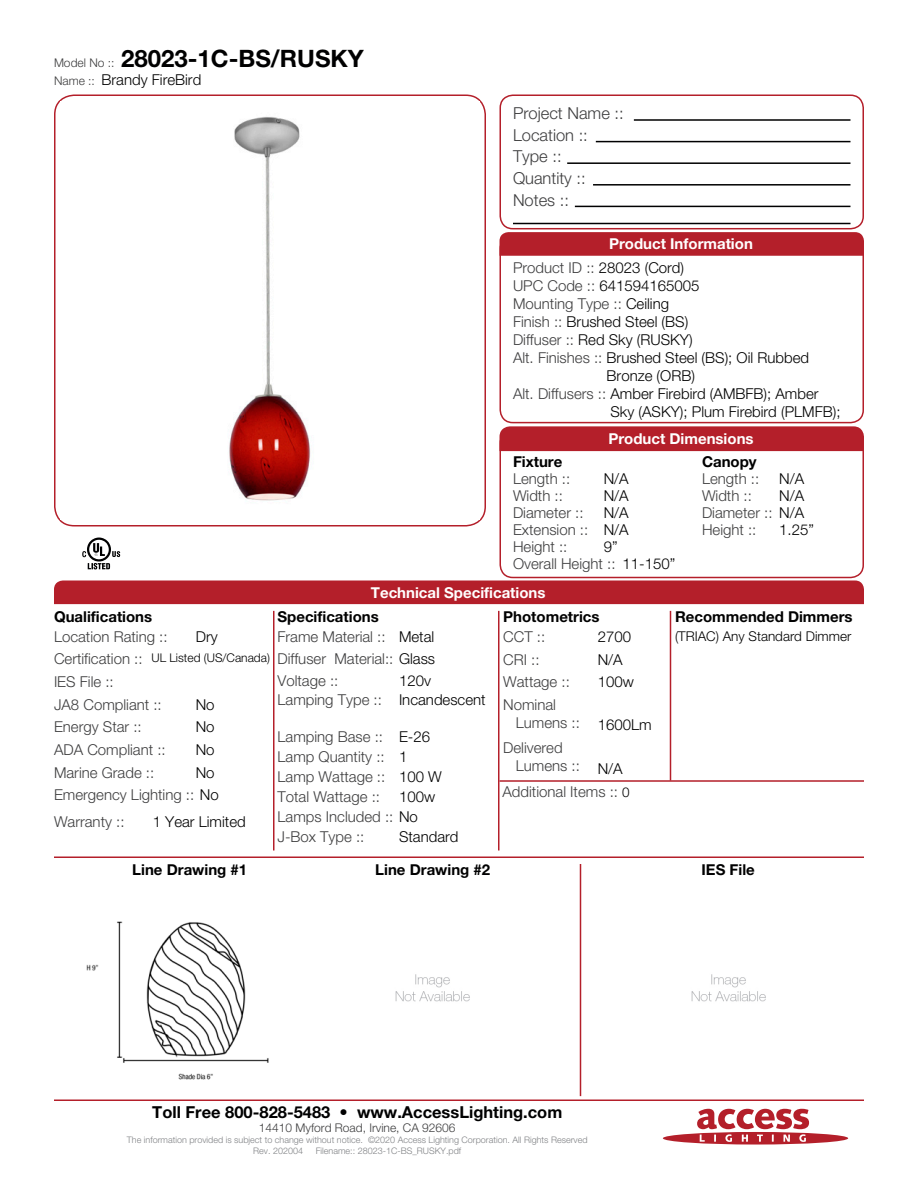
<style>
.page{position:relative;width:918px;height:1188px;background:#fff}
.page>*{position:absolute;margin:0;border:0;box-sizing:border-box;transform-origin:0 0}
.t1{font:700 24px "Helvetica Neue LT Std";color:#000001}
.Left_Justify{font:300 16.5px "Helvetica Neue LT Std";color:#3e3e3f}
.t2{font:700 16.5px "Helvetica Neue LT Std";color:#000001}
.Left_Justify-2{font:300 15px/18px "Helvetica Neue LT Std";color:#3e3e3f}
.Left_Justify-3{font:300 15px/18px "Helvetica Neue LT Std";color:#000001}
.Left_Justify-4{font:700 15px "Helvetica Neue LT Std";color:#000001}
.t3{font:700 15px "Helvetica Neue LT Std";color:#fff}
.Left_Justify-5{font:300 13.5px "Helvetica Neue LT Std";color:#000001}
.t4{font:300 12px "Helvetica Neue LT Std";color:#3e3e3f}
.Left_Justify-6{font:300 12px "Helvetica Neue LT Std";color:#000001}
.t5{font:300 9px "Helvetica Neue LT Std";color:#808285}
.s1{font-weight:300;font-size:12px;color:#3e3e3f}
.s2{font-size:12px;color:#3e3e3f}
.s3{color:#000001}
.s4{color:#3e3e3f}
.s5{font-size:13.5px;color:#000001}
</style>
<div class="page">
<svg style="left:663px;top:1109px;width:185px;height:36px"></svg>
<div style="left:499px;top:94px;width:365px;height:135px;border:2px solid #b41f2a;border-radius:13px"></div>
<div style="left:499px;top:235px;width:365px;height:188px;border:2px solid #b41f2a;border-radius:13px"></div>
<div style="left:499px;top:430px;width:365px;height:148px;border:2px solid #b41f2a;border-radius:13px"></div>
<hr style="left:634px;top:119px;width:217px;height:2px;background:#000001">
<hr style="left:596px;top:141px;width:254px;height:1px;background:#000001">
<hr style="left:593px;top:184px;width:258px;height:2px;background:#000001">
<hr style="left:567px;top:162px;width:283px;height:2px;background:#000001">
<hr style="left:575px;top:206px;width:275px;height:1px;background:#000001">
<hr style="left:513px;top:223px;width:337px;height:1px;background:#000001">
<svg style="left:500px;top:232px;width:364px;height:24px;background:#b5232d"></svg>
<div style="left:500px;top:426px;width:364px;height:25px;background:#b41f2a"></div>
<div style="left:54px;top:580px;width:810px;height:24px;background:#b41f2a"></div>
<hr style="left:54px;top:856px;width:810px;height:2px;background:#b41f2a">
<hr style="left:54px;top:1100px;width:810px;height:1px;background:#b41f2a">
<hr style="left:670px;top:611px;width:1px;height:170px;background:#b41f2a">
<hr style="left:580px;top:864px;width:1px;height:232px;background:#b41f2a">
<hr style="left:498px;top:611px;width:2px;height:239px;background:#b41f2a">
<hr style="left:273px;top:611px;width:1px;height:239px;background:#b41f2a">
<div style="left:54px;top:94px;width:432px;height:432px;border:2px solid #b41f2a;border-radius:20px"></div>
<hr style="left:500px;top:780px;width:364px;height:2px;background:#b41f2a">
<img style="left:61px;top:117px;width:418px;height:403px">
<svg style="left:82px;top:538px;width:39px;height:32px"></svg>
<img style="left:86px;top:921px;width:183px;height:159px">
<img style="left:395px;top:974px;width:75px;height:28px">
<img style="left:691px;top:974px;width:75px;height:28px">
<p class="t1" style="left:54px;top:44px;width:311px"><span class="s1">Model No ::</span> 28023-1C-BS/RUSKY</p>
<p class="Left_Justify-3" style="left:54px;top:70px;width:149px"><span class="s2">Name ::</span> Brandy FireBird</p>
<p class="Left_Justify" style="left:513px;top:103px;width:112px">Project Name ::</p>
<p class="Left_Justify" style="left:513px;top:125px;width:76px">Location ::</p>
<p class="Left_Justify" style="left:513px;top:146px;width:50px">Type ::</p>
<p class="Left_Justify" style="left:513px;top:168px;width:74px">Quantity ::</p>
<p class="Left_Justify" style="left:513px;top:190px;width:57px">Notes ::</p>
<p class="t3" style="left:609px;top:235px;width:145px">Product Information</p>
<p class="Left_Justify-2" style="left:513px;top:259px;width:173px">Product ID :: <span class="s3">28023 (Cord)</span></p>
<p class="Left_Justify-3" style="left:513px;top:277px;width:188px"><span class="s4">UPC Code ::</span> 641594165005</p>
<p class="Left_Justify-2" style="left:513px;top:295px;width:158px">Mounting Type :: <span class="s3">Ceiling</span></p>
<p class="Left_Justify-3" style="left:513px;top:313px;width:177px"><span class="s4">Finish ::</span> Brushed Steel (BS)</p>
<p class="Left_Justify-3" style="left:513px;top:331px;width:181px"><span class="s4">Diffuser ::</span> Red Sky (RUSKY)</p>
<p class="Left_Justify-3" style="left:607px;top:349px;width:204px;text-indent:-94px"><span class="s4">Alt. Finishes ::</span> Brushed Steel (BS); Oil Rubbed<br>Bronze (ORB)</p>
<p class="Left_Justify-3" style="left:610px;top:385px;width:232px;text-indent:-97px"><span class="s4">Alt. Diffusers ::</span> Amber Firebird (AMBFB); Amber<br>Sky (ASKY); Plum Firebird (PLMFB);</p>
<p class="t3" style="left:608px;top:429px;width:147px">Product Dimensions</p>
<p class="Left_Justify-4" style="left:513px;top:453px;width:51px">Fixture</p>
<p class="Left_Justify-4" style="left:702px;top:453px;width:56px">Canopy</p>
<p class="Left_Justify-2" style="left:513px;top:470px;width:59px">Length ::</p>
<p class="Left_Justify-3" style="left:604px;top:470px;width:27px">N/A</p>
<p class="Left_Justify-2" style="left:702px;top:470px;width:59px">Length ::</p>
<p class="Left_Justify-3" style="left:779px;top:470px;width:27px">N/A</p>
<p class="Left_Justify-2" style="left:513px;top:487px;width:51px">Width ::</p>
<p class="Left_Justify-2" style="left:513px;top:537px;width:56px">Height ::</p>
<p class="Left_Justify-3" style="left:604px;top:487px;width:27px">N/A</p>
<p class="Left_Justify-3" style="left:604px;top:537px;width:15px">9”</p>
<p class="Left_Justify-3" style="left:779px;top:487px;width:27px">N/A</p>
<p class="Left_Justify-2" style="left:702px;top:487px;width:51px">Width ::</p>
<p class="Left_Justify-3" style="left:604px;top:503px;width:27px">N/A</p>
<p class="Left_Justify-2" style="left:702px;top:503px;width:104px">Diameter :: <span class="s3">N/A</span></p>
<p class="Left_Justify-3" style="left:604px;top:520px;width:27px">N/A</p>
<p class="Left_Justify-3" style="left:779px;top:520px;width:36px">1.25”</p>
<p class="Left_Justify-2" style="left:513px;top:503px;width:72px">Diameter ::</p>
<p class="Left_Justify-2" style="left:513px;top:520px;width:77px">Extension ::</p>
<p class="Left_Justify-2" style="left:702px;top:520px;width:56px">Height ::</p>
<p class="Left_Justify-2" style="left:513px;top:554px;width:104px">Overall Height ::</p>
<p class="Left_Justify-3" style="left:622px;top:554px;width:54px">11-150”</p>
<p class="t3" style="left:371px;top:583px;width:176px">Technical Specifications</p>
<p class="Left_Justify-4" style="left:54px;top:607px;width:100px">Qualifications</p>
<p class="Left_Justify-4" style="left:503px;top:607px;width:98px">Photometrics</p>
<p class="Left_Justify-4" style="left:675px;top:607px;width:179px">Recommended Dimmers</p>
<p class="Left_Justify-4" style="left:278px;top:607px;width:103px">Specifications</p>
<p class="Left_Justify-3" style="left:196px;top:627px;width:23px">Dry</p>
<p class="Left_Justify-3" style="left:598px;top:627px;width:35px">2700</p>
<p class="Left_Justify-5" style="left:675px;top:628px;width:178px">(TRIAC) Any Standard Dimmer</p>
<p class="Left_Justify-3" style="left:598px;top:650px;width:27px">N/A</p>
<p class="Left_Justify-3" style="left:598px;top:673px;width:38px">100w</p>
<p class="Left_Justify-3" style="left:598px;top:716px;width:55px">1600Lm</p>
<p class="Left_Justify-3" style="left:598px;top:759px;width:27px">N/A</p>
<p class="Left_Justify-2" style="left:54px;top:627px;width:115px">Location Rating ::</p>
<p class="Left_Justify-2" style="left:503px;top:627px;width:43px">CCT ::</p>
<p class="Left_Justify-2" style="left:503px;top:650px;width:38px">CRI ::</p>
<p class="Left_Justify-2" style="left:503px;top:673px;width:68px">Wattage ::</p>
<p class="Left_Justify-2" style="left:516px;top:695px;width:66px;text-indent:-13px">Nominal<br>Lumens ::</p>
<p class="Left_Justify-2" style="left:516px;top:738px;width:66px;text-indent:-13px">Delivered<br>Lumens ::</p>
<p class="Left_Justify-2" style="left:278px;top:627px;width:110px">Frame Material ::</p>
<p class="Left_Justify-2" style="left:278px;top:671px;width:62px">Voltage ::</p>
<p class="Left_Justify-3" style="left:399px;top:627px;width:37px">Metal</p>
<p class="Left_Justify-3" style="left:399px;top:671px;width:33px">120v</p>
<p class="Left_Justify-2" style="left:54px;top:650px;width:90px">Certification ::</p>
<p class="Left_Justify-2" style="left:54px;top:695px;width:109px">JA8 Compliant ::</p>
<p class="Left_Justify-2" style="left:278px;top:650px;width:159px">Diffuser Material:: <span class="s3">Glass</span></p>
<p class="Left_Justify-2" style="left:278px;top:691px;width:106px">Lamping Type ::</p>
<p class="Left_Justify-2" style="left:278px;top:727px;width:107px">Lamping Base ::</p>
<p class="Left_Justify-2" style="left:278px;top:747px;width:109px">Lamp Quantity ::</p>
<p class="Left_Justify-2" style="left:278px;top:767px;width:109px">Lamp Wattage ::</p>
<p class="Left_Justify-2" style="left:278px;top:787px;width:104px">Total Wattage ::</p>
<p class="Left_Justify-2" style="left:278px;top:808px;width:142px">Lamps Included :: <span class="s3">No</span></p>
<p class="Left_Justify-2" style="left:278px;top:828px;width:88px">J-Box Type ::</p>
<p class="Left_Justify-6" style="left:152px;top:651px;width:120px">UL Listed (US/Canada)</p>
<p class="Left_Justify-3" style="left:196px;top:695px;width:20px">No</p>
<p class="Left_Justify-3" style="left:196px;top:718px;width:20px">No</p>
<p class="Left_Justify-3" style="left:196px;top:740px;width:20px">No</p>
<p class="Left_Justify-3" style="left:196px;top:763px;width:20px">No</p>
<p class="Left_Justify-2" style="left:54px;top:673px;width:61px">IES File ::</p>
<p class="Left_Justify-2" style="left:54px;top:718px;width:89px">Energy Star ::</p>
<p class="Left_Justify-2" style="left:54px;top:740px;width:113px">ADA Compliant ::</p>
<p class="Left_Justify-2" style="left:54px;top:763px;width:102px">Marine Grade ::</p>
<p class="Left_Justify-2" style="left:54px;top:786px;width:166px">Emergency Lighting :: <span class="s3">No</span></p>
<p class="Left_Justify-3" style="left:399px;top:691px;width:88px">Incandescent</p>
<p class="Left_Justify-3" style="left:399px;top:727px;width:33px">E-26</p>
<p class="Left_Justify-3" style="left:399px;top:747px;width:10px">1</p>
<p class="Left_Justify-3" style="left:399px;top:767px;width:44px">100 W</p>
<p class="Left_Justify-3" style="left:399px;top:787px;width:38px">100w</p>
<p class="Left_Justify-2" style="left:502px;top:782px;width:129px">Additional Items :: <span class="s5">0</span></p>
<p class="Left_Justify-2" style="left:54px;top:813px;width:72px">Warranty ::</p>
<p class="Left_Justify-3" style="left:153px;top:813px;width:95px">1 Year Limited</p>
<p class="Left_Justify-3" style="left:399px;top:828px;width:61px">Standard</p>
<p class="Left_Justify-4" style="left:132px;top:860px;width:116px">Line Drawing #1</p>
<p class="Left_Justify-4" style="left:375px;top:860px;width:116px">Line Drawing #2</p>
<p class="Left_Justify-4" style="left:702px;top:860px;width:55px">IES File</p>
<p class="t2" style="left:152px;top:1101px;width:412px">Toll Free 800-828-5483 • www.AccessLighting.com</p>
<p class="t4" style="left:259px;top:1120px;width:198px">14410 Myford Road, Irvine, CA 92606</p>
<p class="t5" style="left:127px;top:1134px;width:462px">The information provided is subject to change without notice. ©2020 Access Lighting Corporation. All Rights Reserved</p>
<p class="t5" style="left:253px;top:1145px;width:51px">Rev. 202004</p>
<p class="t5" style="left:316px;top:1145px;width:147px">Filename:: 28023-1C-BS_RUSKY.pdf</p>
</div>
